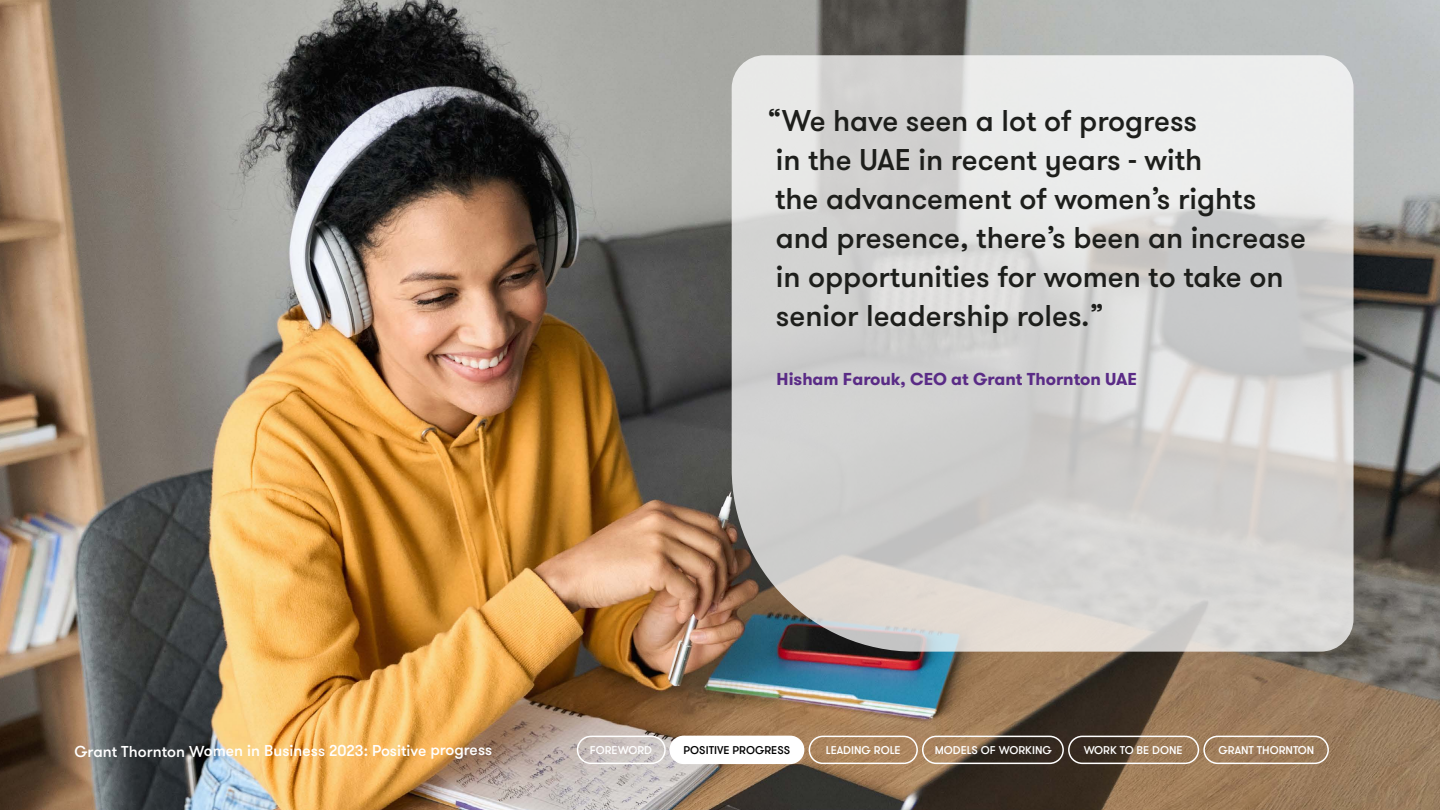
<style>
.page{position:relative;width:1440px;height:810px;background:#fff}
.page>*{position:absolute;margin:0;border:0;box-sizing:border-box;transform-origin:0 0}
.t1{font:500 30px/39px "GT Walsheim Pro";color:#1d1e1b}
.t2{font:700 17.25px "GT Walsheim Pro";color:#5a2b86}
.t3{font:500 15.75px "GT Walsheim Pro";letter-spacing:-.005em;color:#fff}
.t4{font:500 11.25px "GT Walsheim Pro";color:#fff}
.t5{font:500 11.25px "GT Walsheim Pro";color:#000}
</style>
<div class="page">
<img style="left:0;top:0;width:1440px;height:810px">
<svg style="left:732px;top:55px;width:622px;height:597px;background:#d4d4d2"></svg>
<div style="left:809px;top:736px;width:109px;height:28px;border:2px solid #fff;border-radius:13px"></div>
<div style="left:922px;top:736px;width:142px;height:28px;border:2px solid #fff;border-radius:13px"></div>
<div style="left:1068px;top:736px;width:131px;height:28px;border:2px solid #fff;border-radius:13px"></div>
<div style="left:1203px;top:736px;width:126px;height:28px;border:2px solid #fff;border-radius:13px"></div>
<div style="left:577px;top:736px;width:89px;height:28px;border:2px solid #fff;border-radius:13px"></div>
<div style="left:670px;top:736px;width:134px;height:27px;background:#fff;border-radius:13px"></div>
<div style="left:669px;top:736px;width:135px;height:28px;border:2px solid #fff;border-radius:13px"></div>
<p class="t1" style="left:768px;top:102px;width:540px">“We have seen a lot of progress<br>in the UAE in recent years - with<br>the advancement of women’s rights and presence, there’s been an increase in opportunities for women to take on senior leadership roles.”</p>
<p class="t2" style="left:777px;top:367px;width:362px">Hisham Farouk, CEO at Grant Thornton UAE</p>
<p class="t3" style="left:74px;top:741px;width:419px">Grant Thornton Women in Business 2023: Positive progress</p>
<p class="t4" style="left:590px;top:744px;width:64px">FOREWORD</p>
<p class="t5" style="left:684px;top:744px;width:108px">POSITIVE PROGRESS</p>
<p class="t4" style="left:826px;top:744px;width:76px">LEADING ROLE</p>
<p class="t4" style="left:935px;top:744px;width:119px">MODELS OF WORKING</p>
<p class="t4" style="left:1084px;top:744px;width:100px">WORK TO BE DONE</p>
<p class="t4" style="left:1218px;top:744px;width:98px">GRANT THORNTON</p>
</div>
